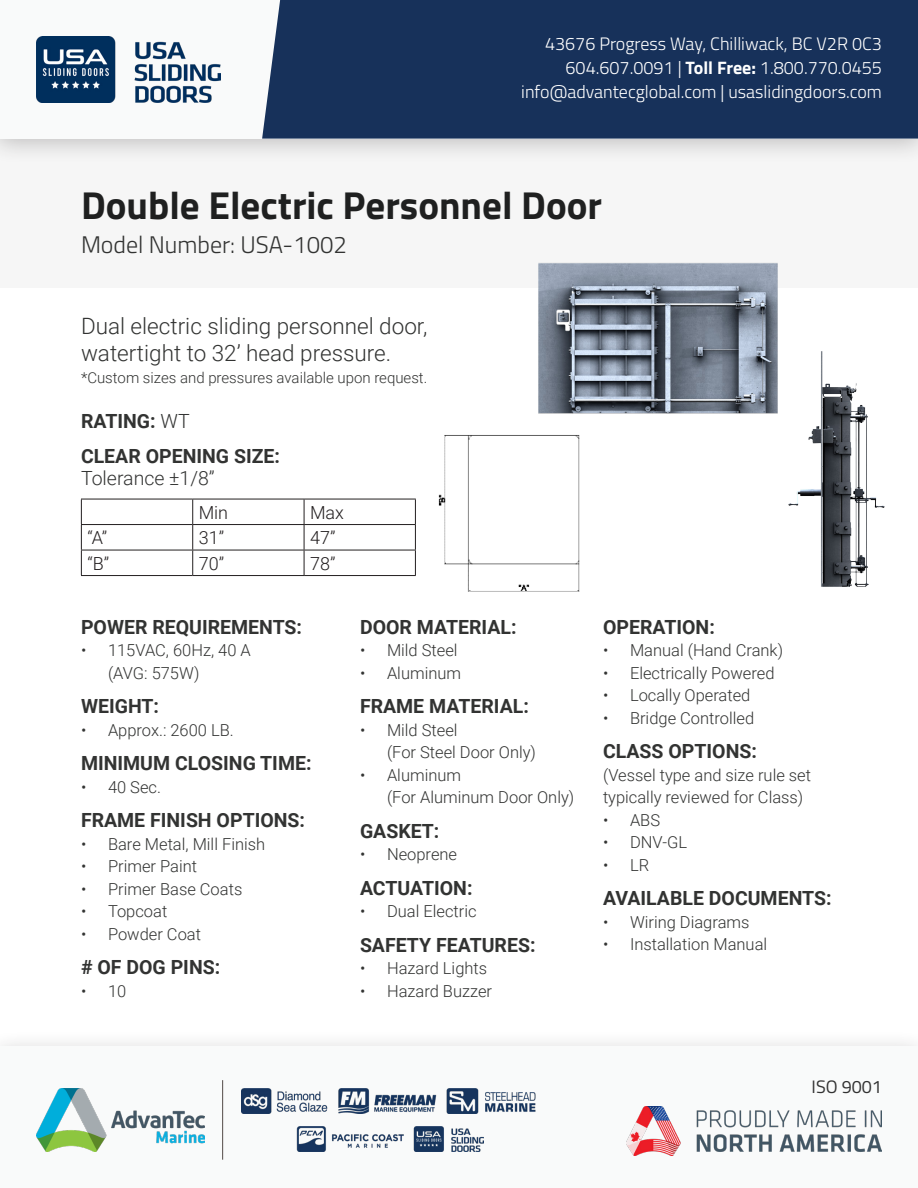
<style>
.page{position:relative;width:918px;height:1188px;background:#fff}
.page>*{position:absolute;margin:0;border:0;box-sizing:border-box;transform-origin:0 0}
.t1{font:700 39px "Titillium Web";color:#1f2020}
.t2{font:300 24px "Titillium Web";color:#323332}
.t3{font:300 22.5px/27px "Roboto";color:#323332}
.t4{font:700 19.5px "Roboto";color:#323332}
.t5{font:300 19.5px "Roboto";color:#323332}
.t6{font:300 18px "Titillium Web";color:#fff}
.t7{font:300 18px "Roboto";color:#231f20}
.t8{font:18px "Titillium Web";color:#323232}
.t9{font:300 16.5px/22.5px "Roboto";color:#323332}
.t10{font:300 15px "Roboto";color:#323332}
.s1{font-weight:700}
.s2{font-weight:300}
</style>
<div class="page">
<div style="left:0;top:139px;width:918px;height:149px;background:#f2f2f2"></div>
<div style="left:0;top:1029px;width:918px;height:159px;background:#f9fafa"></div>
<div style="left:0;top:0;width:918px;height:165px;background:#231f20;opacity:.25"></div>
<div style="left:0;top:0;width:918px;height:139px;background:#f9fafa"></div>
<div style="left:262px;top:0;width:656px;height:139px;background:#17315a"></div>
<img style="left:36px;top:1088px;width:168px;height:63px">
<hr style="left:222px;top:1080px;width:1px;height:80px;background:#524a47">
<img style="left:626px;top:1107px;width:256px;height:49px">
<img style="left:241px;top:1088px;width:87px;height:25px">
<img style="left:297px;top:1127px;width:107px;height:24px">
<img style="left:338px;top:1088px;width:99px;height:25px">
<img style="left:446px;top:1088px;width:90px;height:25px">
<img style="left:413px;top:1127px;width:70px;height:24px">
<img style="left:36px;top:36px;width:185px;height:66px">
<img style="left:438px;top:435px;width:142px;height:157px">
<hr style="left:81px;top:499px;width:112px;height:1px;background:#231f20">
<hr style="left:193px;top:499px;width:111px;height:1px;background:#231f20">
<hr style="left:304px;top:499px;width:112px;height:1px;background:#231f20">
<hr style="left:81px;top:524px;width:112px;height:1px;background:#231f20">
<hr style="left:193px;top:524px;width:111px;height:1px;background:#231f20">
<hr style="left:304px;top:524px;width:112px;height:1px;background:#231f20">
<hr style="left:81px;top:550px;width:112px;height:1px;background:#231f20">
<svg style="left:81px;top:499px;width:1px;height:76px"></svg>
<hr style="left:193px;top:550px;width:111px;height:1px;background:#231f20">
<svg style="left:192px;top:499px;width:1px;height:76px"></svg>
<hr style="left:304px;top:550px;width:112px;height:1px;background:#231f20">
<svg style="left:304px;top:499px;width:1px;height:76px"></svg>
<svg style="left:415px;top:499px;width:1px;height:76px"></svg>
<hr style="left:81px;top:575px;width:112px;height:1px;background:#231f20">
<hr style="left:193px;top:575px;width:111px;height:1px;background:#231f20">
<hr style="left:304px;top:575px;width:112px;height:1px;background:#231f20">
<img style="left:538px;top:263px;width:240px;height:151px">
<img style="left:788px;top:351px;width:97px;height:236px">
<p class="t6" style="left:545px;top:31px;width:338px">43676 Progress Way, Chilliwack, BC V2R 0C3</p>
<p class="t6" style="left:566px;top:55px;width:318px">604.607.0091 | <span class="s1">Toll Free:</span> 1.800.770.0455</p>
<p class="t6" style="left:521px;top:79px;width:362px">info@advantecglobal.com | usaslidingdoors.com</p>
<p class="t1" style="left:81px;top:175px;width:523px">Double Electric Personnel Door</p>
<p class="t2" style="left:81px;top:228px;width:268px">Model Number: USA-1002</p>
<p class="t3" style="left:81px;top:311px;width:348px">Dual electric sliding personnel door, watertight to 32’ head pressure.</p>
<p class="t10" style="left:81px;top:367px;width:348px">*Custom sizes and pressures available upon request.</p>
<p class="t4" style="left:81px;top:408px;width:110px">RATING: <span class="s2">WT</span></p>
<p class="t4" style="left:81px;top:442px;width:201px">CLEAR OPENING SIZE:</p>
<p class="t5" style="left:81px;top:465px;width:135px">Tolerance ±1/8”</p>
<p class="t7" style="left:199px;top:500px;width:31px">Min</p>
<p class="t7" style="left:310px;top:500px;width:35px">Max</p>
<p class="t7" style="left:87px;top:525px;width:21px">“A”</p>
<p class="t7" style="left:199px;top:525px;width:27px">31”</p>
<p class="t7" style="left:310px;top:525px;width:27px">47”</p>
<p class="t7" style="left:87px;top:551px;width:23px">“B”</p>
<p class="t7" style="left:199px;top:551px;width:27px">70”</p>
<p class="t7" style="left:310px;top:551px;width:27px">78”</p>
<p class="t4" style="left:81px;top:613px;width:223px">POWER REQUIREMENTS:</p>
<p class="t9" style="left:108px;top:639px;width:144px;text-indent:-27px">• 115VAC, 60Hz, 40 A (AVG: 575W)</p>
<p class="t4" style="left:81px;top:693px;width:80px">WEIGHT:</p>
<p class="t9" style="left:81px;top:718px;width:154px">• Approx.: 2600 LB.</p>
<p class="t4" style="left:81px;top:750px;width:232px">MINIMUM CLOSING TIME:</p>
<p class="t9" style="left:81px;top:775px;width:82px">• 40 Sec.</p>
<p class="t4" style="left:81px;top:807px;width:226px">FRAME FINISH OPTIONS:</p>
<p class="t9" style="left:81px;top:832px;width:186px">• Bare Metal, Mill Finish</p>
<p class="t9" style="left:81px;top:855px;width:118px">• Primer Paint</p>
<p class="t9" style="left:81px;top:877px;width:163px">• Primer Base Coats</p>
<p class="t9" style="left:81px;top:900px;width:88px">• Topcoat</p>
<p class="t9" style="left:81px;top:922px;width:122px">• Powder Coat</p>
<p class="t4" style="left:81px;top:954px;width:141px"># OF DOG PINS:</p>
<p class="t9" style="left:81px;top:979px;width:47px">• 10</p>
<p class="t4" style="left:360px;top:613px;width:158px">DOOR MATERIAL:</p>
<p class="t9" style="left:360px;top:639px;width:99px">• Mild Steel</p>
<p class="t9" style="left:360px;top:661px;width:103px">• Aluminum</p>
<p class="t4" style="left:360px;top:693px;width:170px">FRAME MATERIAL:</p>
<p class="t9" style="left:387px;top:718px;width:150px;text-indent:-27px">• Mild Steel<br>(For Steel Door Only)</p>
<p class="t9" style="left:387px;top:763px;width:189px;text-indent:-27px">• Aluminum<br>(For Aluminum Door Only)</p>
<p class="t4" style="left:360px;top:817px;width:81px">GASKET:</p>
<p class="t9" style="left:360px;top:843px;width:99px">• Neoprene</p>
<p class="t4" style="left:360px;top:874px;width:114px">ACTUATION:</p>
<p class="t9" style="left:360px;top:900px;width:118px">• Dual Electric</p>
<p class="t4" style="left:360px;top:931px;width:177px">SAFETY FEATURES:</p>
<p class="t9" style="left:360px;top:957px;width:129px">• Hazard Lights</p>
<p class="t9" style="left:360px;top:979px;width:134px">• Hazard Buzzer</p>
<p class="t4" style="left:603px;top:613px;width:113px">OPERATION:</p>
<p class="t9" style="left:603px;top:639px;width:182px">• Manual (Hand Crank)</p>
<p class="t9" style="left:603px;top:661px;width:173px">• Electrically Powered</p>
<p class="t9" style="left:603px;top:684px;width:149px">• Locally Operated</p>
<p class="t9" style="left:603px;top:706px;width:153px">• Bridge Controlled</p>
<p class="t4" style="left:603px;top:738px;width:155px">CLASS OPTIONS:</p>
<p class="t9" style="left:603px;top:763px;width:210px">(Vessel type and size rule set typically reviewed for Class)</p>
<p class="t9" style="left:603px;top:808px;width:59px">• ABS</p>
<p class="t9" style="left:603px;top:831px;width:86px">• DNV-GL</p>
<p class="t9" style="left:603px;top:853px;width:48px">• LR</p>
<p class="t4" style="left:603px;top:885px;width:230px">AVAILABLE DOCUMENTS:</p>
<p class="t9" style="left:603px;top:910px;width:148px">• Wiring Diagrams</p>
<p class="t9" style="left:603px;top:933px;width:166px">• Installation Manual</p>
<p class="t8" style="left:812px;top:1074px;width:72px">ISO 9001</p>
</div>
